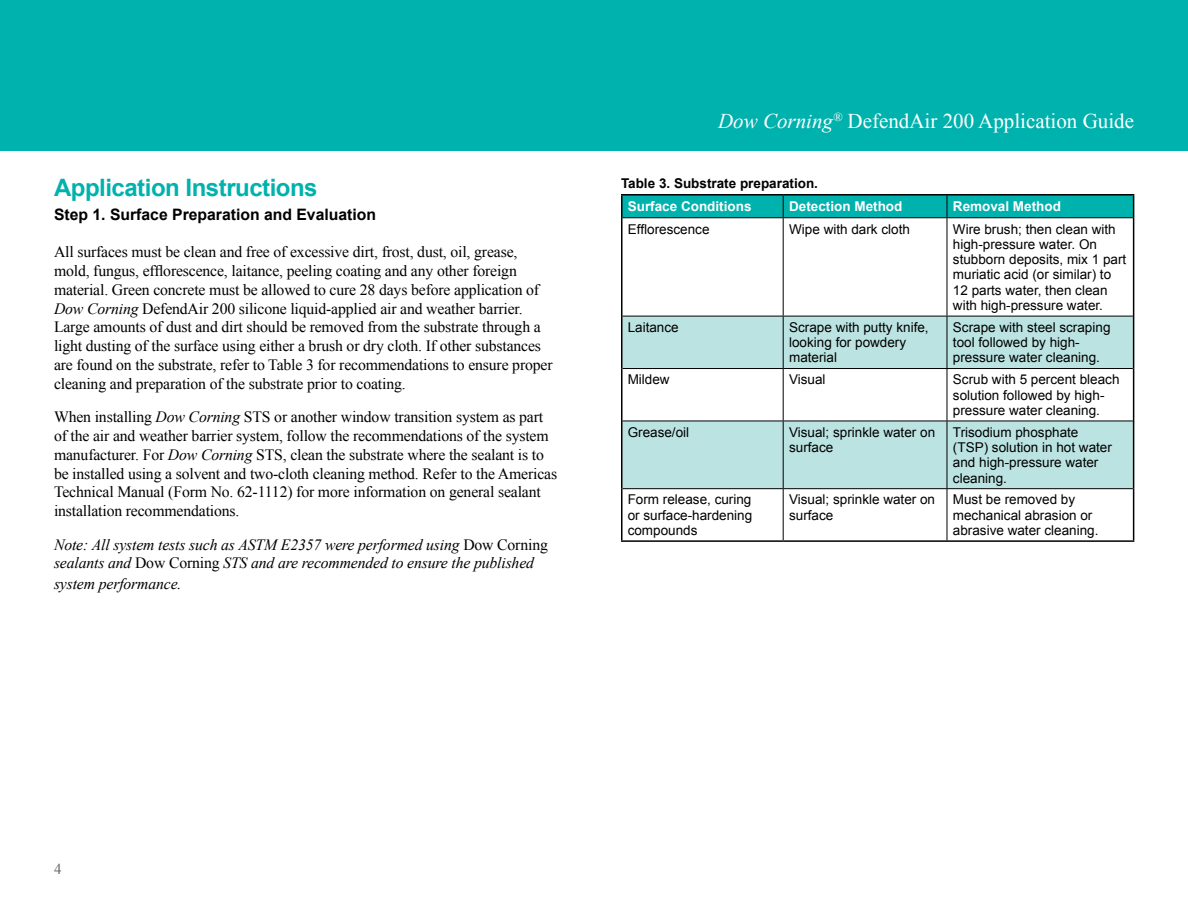
<style>
.page{position:relative;width:1188px;height:918px;background:#fff}
.page>*{position:absolute;margin:0;border:0;box-sizing:border-box;transform-origin:0 0}
.t1{font:700 24px "Arial";letter-spacing:-.02em;color:#00b2ad}
.t2{font:21px "Times New Roman";color:#fff}
.t3{font:15.75px/18.8px "Times New Roman";letter-spacing:-.01em;color:#000}
.t4{font:italic 15.75px/18.8px "Times New Roman";letter-spacing:-.01em;color:#000}
.t5{font:700 15.75px "Arial";color:#000}
.t6{font:15px "Times New Roman";color:#656669}
.t7{font:13.5px/15.3px "Arial";color:#000}
.t8{font:700 13.5px "Arial";color:#fff}
.t9{font:700 13.5px "Arial";color:#000}
.s1{font-style:italic}
.s2{font-style:normal}
</style>
<div class="page">
<div style="left:0;top:0;width:1188px;height:151px;background:#00b2ad"></div>
<svg style="left:622px;top:317px;width:511px;height:171px;fill:#bbe3e1"></svg>
<hr style="left:621px;top:194px;width:162px;height:2px;background:#000">
<hr style="left:783px;top:194px;width:164px;height:2px;background:#000">
<hr style="left:947px;top:194px;width:187px;height:2px;background:#000">
<div style="left:621px;top:195px;width:513px;height:23px;background:#00b2ad"></div>
<hr style="left:621px;top:218px;width:1px;height:98px;background:#000">
<hr style="left:622px;top:217px;width:161px;height:1px;background:#000">
<hr style="left:783px;top:218px;width:1px;height:98px;background:#000">
<hr style="left:783px;top:217px;width:164px;height:1px;background:#000">
<hr style="left:947px;top:218px;width:1px;height:98px;background:#000">
<hr style="left:947px;top:217px;width:186px;height:1px;background:#000">
<hr style="left:1133px;top:218px;width:1px;height:98px;background:#000">
<hr style="left:621px;top:316px;width:1px;height:53px;background:#000">
<hr style="left:622px;top:316px;width:161px;height:1px;background:#000">
<hr style="left:783px;top:316px;width:1px;height:52px;background:#000">
<hr style="left:783px;top:316px;width:164px;height:1px;background:#000">
<hr style="left:947px;top:316px;width:1px;height:52px;background:#000">
<hr style="left:947px;top:316px;width:186px;height:1px;background:#000">
<hr style="left:1133px;top:316px;width:1px;height:53px;background:#000">
<hr style="left:621px;top:369px;width:1px;height:52px;background:#000">
<hr style="left:622px;top:368px;width:161px;height:1px;background:#000">
<hr style="left:783px;top:369px;width:1px;height:52px;background:#000">
<hr style="left:783px;top:368px;width:164px;height:1px;background:#000">
<hr style="left:947px;top:369px;width:1px;height:52px;background:#000">
<hr style="left:947px;top:368px;width:186px;height:1px;background:#000">
<hr style="left:1133px;top:369px;width:1px;height:52px;background:#000">
<hr style="left:621px;top:421px;width:1px;height:68px;background:#000">
<hr style="left:622px;top:421px;width:161px;height:1px;background:#000">
<hr style="left:783px;top:421px;width:1px;height:67px;background:#000">
<hr style="left:783px;top:421px;width:164px;height:1px;background:#000">
<hr style="left:947px;top:421px;width:1px;height:67px;background:#000">
<hr style="left:947px;top:421px;width:186px;height:1px;background:#000">
<hr style="left:1133px;top:421px;width:1px;height:68px;background:#000">
<hr style="left:621px;top:489px;width:1px;height:51px;background:#000">
<hr style="left:622px;top:488px;width:161px;height:1px;background:#000">
<hr style="left:621px;top:540px;width:162px;height:2px;background:#000">
<hr style="left:783px;top:489px;width:1px;height:51px;background:#000">
<hr style="left:783px;top:488px;width:164px;height:1px;background:#000">
<hr style="left:783px;top:540px;width:164px;height:2px;background:#000">
<hr style="left:947px;top:489px;width:1px;height:51px;background:#000">
<hr style="left:947px;top:488px;width:186px;height:1px;background:#000">
<hr style="left:1133px;top:489px;width:1px;height:51px;background:#000">
<hr style="left:947px;top:540px;width:187px;height:2px;background:#000">
<h1 class="t1" style="left:54px;top:171px;width:265px">Application Instructions</h1>
<p class="t5" style="left:54px;top:204px;width:324px">Step 1. Surface Preparation and Evaluation</p>
<p class="t3" style="left:54px;top:242px;width:500px">All surfaces must be clean and free of excessive dirt, frost, dust, oil, grease, mold, fungus, efflorescence, laitance, peeling coating and any other foreign material. Green concrete must be allowed to cure 28 days before application of <span class="s1">Dow Corning</span> DefendAir 200 silicone liquid-applied air and weather barrier.<br>Large amounts of dust and dirt should be removed from the substrate through a light dusting of the surface using either a brush or dry cloth. If other substances are found on the substrate, refer to Table 3 for recommendations to ensure proper cleaning and preparation of the substrate prior to coating.</p>
<p class="t3" style="left:54px;top:407px;width:505px">When installing <span class="s1">Dow Corning</span> STS or another window transition system as part of the air and weather barrier system, follow the recommendations of the system manufacturer. For <span class="s1">Dow Corning</span> STS, clean the substrate where the sealant is to be installed using a solvent and two-cloth cleaning method. Refer to the Americas Technical Manual (Form No. 62-1112) for more information on general sealant installation recommendations.</p>
<p class="t4" style="left:54px;top:535px;width:495px">Note: All system tests such as ASTM E2357 were performed using <span class="s2">Dow Corning </span>sealants and <span class="s2">Dow Corning</span> STS and are recommended to ensure the published</p>
<p class="t4" style="left:54px;top:574px;width:129px">system performance.</p>
<h2 class="t2" style="left:718px;top:107px;width:417px"><span class="s1">Dow Corning</span><sup>®</sup> DefendAir 200 Application Guide</h2>
<p class="t9" style="left:621px;top:174px;width:199px">Table 3. Substrate preparation.</p>
<p class="t8" style="left:628px;top:197px;width:125px">Surface Conditions</p>
<p class="t8" style="left:789px;top:197px;width:115px">Detection Method</p>
<p class="t8" style="left:953px;top:197px;width:110px">Removal Method</p>
<p class="t7" style="left:628px;top:221px;width:83px">Efflorescence</p>
<p class="t7" style="left:789px;top:221px;width:122px">Wipe with dark cloth</p>
<p class="t7" style="left:953px;top:221px;width:175px">Wire brush; then clean with high-pressure water. On stubborn deposits, mix 1 part muriatic acid (or similar) to<br>12 parts water, then clean with high-pressure water.</p>
<p class="t7" style="left:628px;top:320px;width:53px">Laitance</p>
<p class="t7" style="left:789px;top:320px;width:141px">Scrape with putty knife, looking for powdery material</p>
<p class="t7" style="left:953px;top:320px;width:159px">Scrape with steel scraping tool followed by high&shy;pressure water cleaning.</p>
<p class="t7" style="left:628px;top:372px;width:43px">Mildew</p>
<p class="t7" style="left:789px;top:372px;width:38px">Visual</p>
<p class="t7" style="left:953px;top:372px;width:168px">Scrub with 5 percent bleach solution followed by high&shy;pressure water cleaning.</p>
<p class="t7" style="left:628px;top:424px;width:63px">Grease/oil</p>
<p class="t7" style="left:789px;top:424px;width:148px">Visual; sprinkle water on surface</p>
<p class="t7" style="left:953px;top:424px;width:161px">Trisodium phosphate (TSP) solution in hot water and high-pressure water cleaning.</p>
<p class="t7" style="left:628px;top:492px;width:126px;text-align:justify">Form release, curing or surface-hardening compounds</p>
<p class="t7" style="left:789px;top:492px;width:148px">Visual; sprinkle water on surface</p>
<p class="t7" style="left:953px;top:492px;width:147px">Must be removed by mechanical abrasion or abrasive water cleaning.</p>
<p class="t6" style="left:54px;top:859px;width:9px">4</p>
</div>
